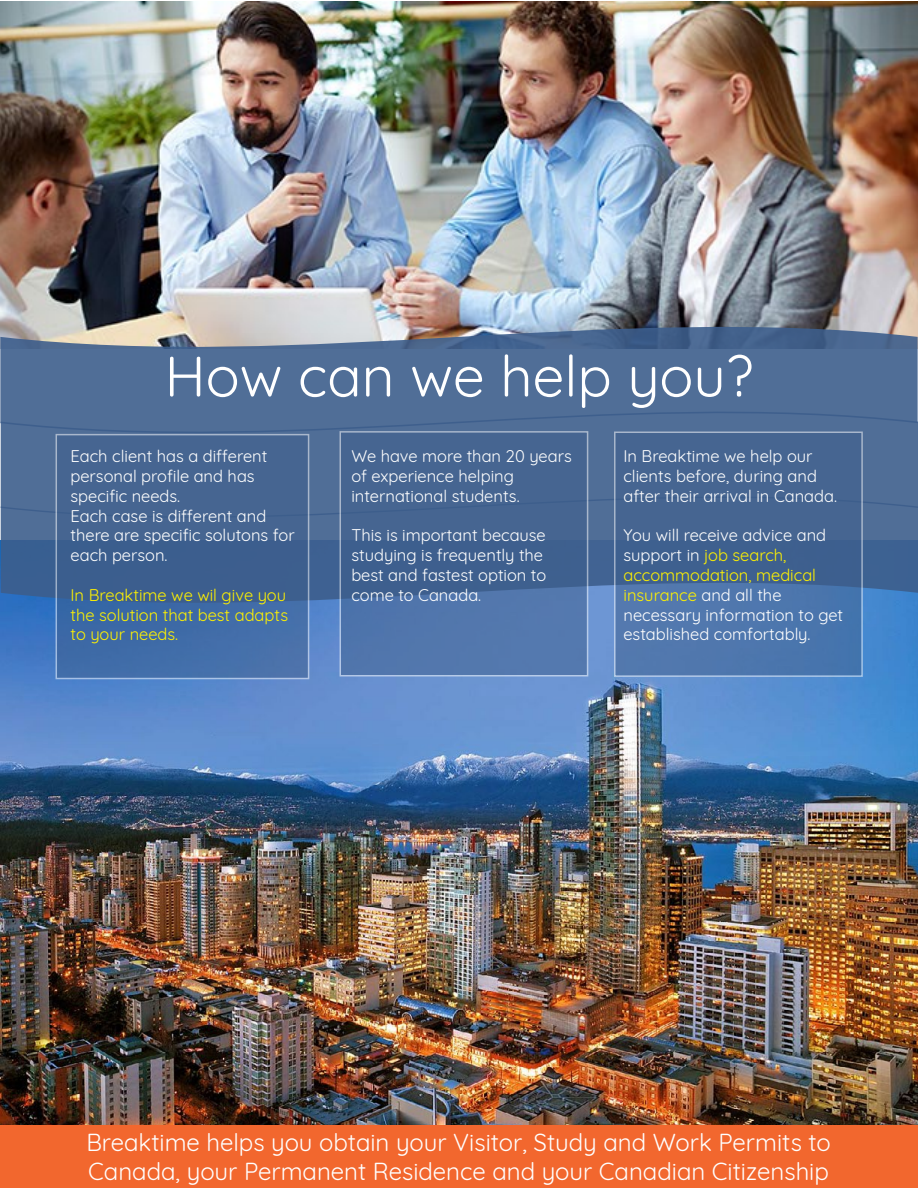
<style>
.page{position:relative;width:918px;height:1188px;background:#fff}
.page>*{position:absolute;margin:0;border:0;box-sizing:border-box;transform-origin:0 0}
.t1{font:57px "Quicksand";color:#fff}
.t2{font:24px/28.8px "Quicksand";color:#fff}
.t3{font:16.5px/19.8px "Quicksand";color:#fff}
.t4{font:16.5px/19.8px "Quicksand";color:#fff200;text-align:justify}
.s1{color:#fff200}
</style>
<div class="page">
<img style="left:0;top:2px;width:918px;height:313px">
<img style="left:0;top:541px;width:918px;height:584px">
<div style="left:0;top:1125px;width:918px;height:63px;background:#f2672e"></div>
<svg style="left:0;top:315px;width:918px;height:120px;fill:#506e97"></svg>
<div style="left:1px;top:400px;width:917px;height:85px;background:#506e97"></div>
<svg style="left:1px;top:485px;width:917px;height:119px"></svg>
<svg style="left:56px;top:434px;width:253px;height:245px;fill:#456591"></svg>
<svg style="left:340px;top:431px;width:248px;height:245px;fill:#466591"></svg>
<svg style="left:614px;top:432px;width:249px;height:245px;fill:#466591"></svg>
<h1 class="t1" style="left:165px;top:332px;width:590px">How can we help you?</h1>
<p class="t3" style="left:71px;top:445px;width:226px">Each client has a different personal profile and has specific needs.<br>Each case is different and there are specific solutons for each person.</p>
<p class="t4" style="left:71px;top:583px;width:219px">In Breaktime we wil give you the solution that best adapts to your needs.</p>
<p class="t3" style="left:351px;top:445px;width:222px">We have more than 20 years of experience helping international students.</p>
<p class="t3" style="left:351px;top:524px;width:196px">This is important because studying is frequently the best and fastest option to come to Canada.</p>
<p class="t3" style="left:623px;top:445px;width:215px">In Breaktime we help our clients before, during and after their arrival in Canada.</p>
<p class="t3" style="left:623px;top:524px;width:221px">You will receive advice and support in <span class="s1">job search, accommodation, medical insurance</span> and all the necessary information to get established comfortably.</p>
<h2 class="t2" style="left:86px;top:1126px;width:746px">Breaktime helps you obtain your Visitor, Study and Work Permits to<br>Canada, your Permanent Residence and your Canadian Citizenship</h2>
</div>
